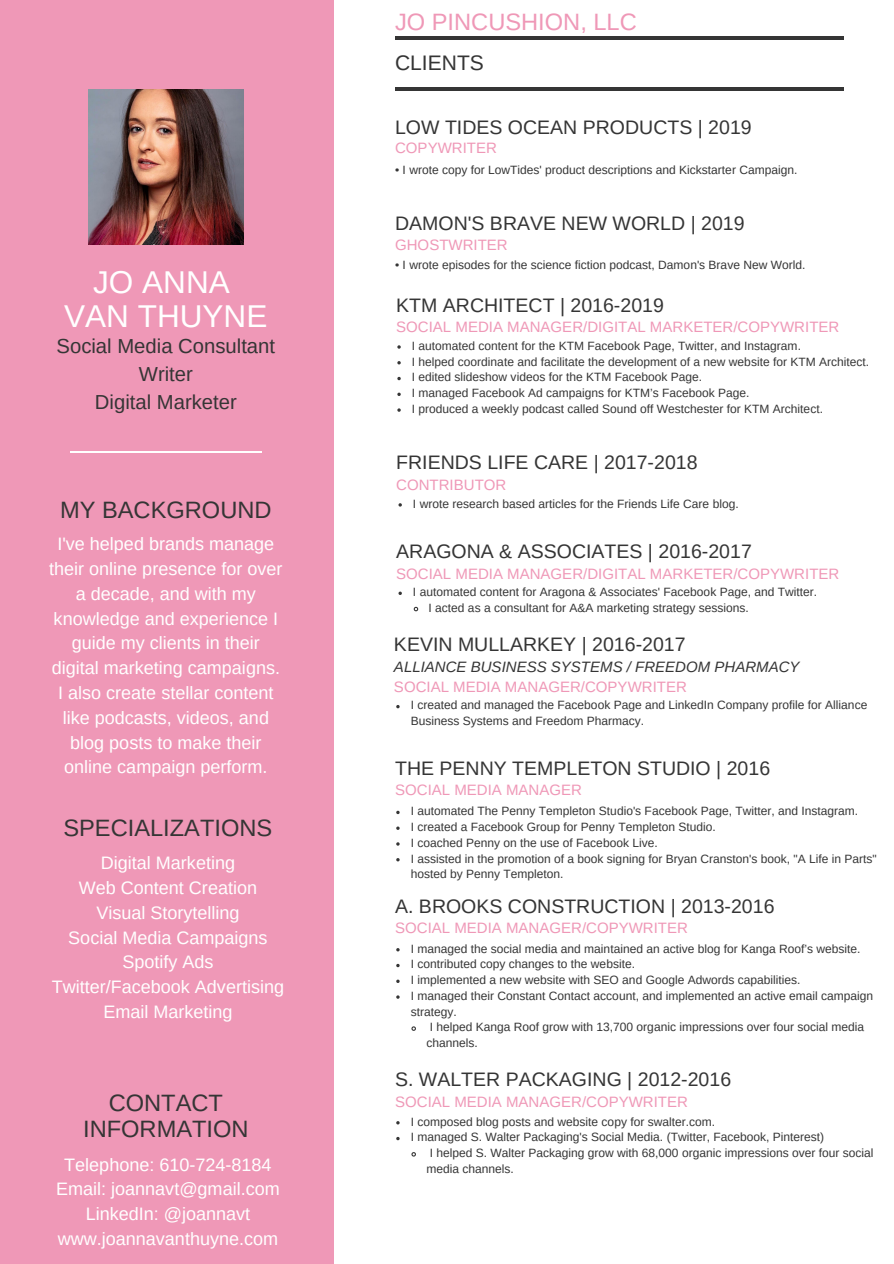
<style>
.page{position:relative;width:894px;height:1264px;background:#fff}
.page>*{position:absolute;margin:0;border:0;box-sizing:border-box;transform-origin:0 0}
.t1{font:31.5px/33.8px "Arimo";color:#fff;text-align:center}
.t2{font:23.7px/26px "Arimo";color:#353535;text-align:center}
.t3{font:23.7px "Arimo";color:#ef98b7}
.t4{font:21px "Arimo";color:#353535}
.t5{font:20.25px/28.2px "Arimo";color:#353535;text-align:center}
.t6{font:19.5px "Arimo";color:#353535}
.t7{font:18px/24.8px "Arimo";color:#fff;text-align:center}
.t8{font:15px "Arimo";color:#ef98b7}
.t9{font:italic 15px "Arimo";color:#353535}
.t10{font:12px/15.8px "Arimo";color:#353535}
</style>
<div class="page">
<div style="left:0;top:0;width:334px;height:1263px;background:#ef98b7"></div>
<hr style="left:70px;top:451px;width:22px;height:2px;background:#fff">
<hr style="left:240px;top:451px;width:21px;height:2px;background:#fff">
<hr style="left:92px;top:451px;width:148px;height:2px;background:#fff">
<hr style="left:395px;top:36px;width:448px;height:3px;background:#353535">
<img style="left:88px;top:89px;width:156px;height:156px">
<svg style="left:397px;top:345px;width:3px;height:4px"></svg>
<hr style="left:395px;top:87px;width:448px;height:3px;background:#353535">
<svg style="left:398px;top:591px;width:4px;height:4px"></svg>
<svg style="left:413px;top:606px;width:6px;height:6px"></svg>
<svg style="left:411px;top:1026px;width:5px;height:5px"></svg>
<svg style="left:411px;top:1152px;width:5px;height:5px"></svg>
<h1 class="t1" style="left:64px;top:265px;width:204px">JO ANNA<br>VAN THUYNE</h1>
<h3 class="t5" style="left:57px;top:332px;width:220px">Social Media Consultant<br>Writer<br>Digital Marketer</h3>
<h2 class="t2" style="left:60px;top:496px;width:213px">MY BACKGROUND</h2>
<p class="t7" style="left:49px;top:531px;width:235px">I've helped brands manage their online presence for over a decade, and with my knowledge and experience I guide my clients in their digital marketing campaigns.<br>I also create stellar content like podcasts, videos, and blog posts to make their online campaign perform.</p>
<h2 class="t2" style="left:63px;top:814px;width:210px">SPECIALIZATIONS</h2>
<h3 class="t7" style="left:52px;top:850px;width:234px">Digital Marketing<br>Web Content Creation<br>Visual Storytelling<br>Social Media Campaigns<br>Spotify Ads<br>Twitter/Facebook Advertising<br>Email Marketing</h3>
<h2 class="t2" style="left:83px;top:1089px;width:167px">CONTACT<br>INFORMATION</h2>
<h3 class="t7" style="left:56px;top:1151px;width:225px">Telephone: 610-724-8184<br>Email: joannavt@gmail.com<br>LinkedIn: @joannavt www.joannavanthuyne.com</h3>
<h2 class="t3" style="left:395px;top:9px;width:243px">JO PINCUSHION, LLC</h2>
<h3 class="t4" style="left:395px;top:51px;width:90px">CLIENTS</h3>
<h3 class="t6" style="left:395px;top:116px;width:358px">LOW TIDES OCEAN PRODUCTS | 2019</h3>
<p class="t8" style="left:395px;top:139px;width:103px">COPYWRITER</p>
<p class="t10" style="left:395px;top:162px;width:403px">• I wrote copy for LowTides' product descriptions and Kickstarter Campaign.</p>
<h3 class="t6" style="left:395px;top:212px;width:351px">DAMON'S BRAVE NEW WORLD | 2019</h3>
<p class="t8" style="left:395px;top:236px;width:114px">GHOSTWRITER</p>
<p class="t10" style="left:395px;top:256px;width:411px">• I wrote episodes for the science fiction podcast, Damon's Brave New World.</p>
<h3 class="t6" style="left:396px;top:295px;width:269px">KTM ARCHITECT | 2016-2019</h3>
<p class="t8" style="left:396px;top:319px;width:444px">SOCIAL MEDIA MANAGER/DIGITAL MARKETER/COPYWRITER</p>
<p class="t10" style="left:412px;top:338px;width:458px">I automated content for the KTM Facebook Page, Twitter, and Instagram.<br>I helped coordinate and facilitate the development of a new website for KTM Architect.<br>I edited slideshow videos for the KTM Facebook Page.<br>I managed Facebook Ad campaigns for KTM’s Facebook Page.<br>I produced a weekly podcast called Sound off Westchester for KTM Architect.</p>
<h3 class="t6" style="left:396px;top:451px;width:303px">FRIENDS LIFE CARE | 2017-2018</h3>
<p class="t8" style="left:396px;top:476px;width:112px">CONTRIBUTOR</p>
<p class="t10" style="left:413px;top:495px;width:327px">I wrote research based articles for the Friends Life Care blog.</p>
<h3 class="t6" style="left:396px;top:540px;width:357px">ARAGONA &amp; ASSOCIATES | 2016-2017</h3>
<p class="t8" style="left:396px;top:565px;width:444px">SOCIAL MEDIA MANAGER/DIGITAL MARKETER/COPYWRITER</p>
<p class="t10" style="left:428px;top:584px;width:390px;text-indent:-16px">I automated content for Aragona &amp; Associates' Facebook Page, and Twitter.<br>I acted as a consultant for A&amp;A marketing strategy sessions.</p>
<h3 class="t6" style="left:394px;top:633px;width:293px">KEVIN MULLARKEY | 2016-2017</h3>
<p class="t9" style="left:394px;top:658px;width:407px">ALLIANCE BUSINESS SYSTEMS / FREEDOM PHARMACY</p>
<p class="t8" style="left:394px;top:678px;width:294px">SOCIAL MEDIA MANAGER/COPYWRITER</p>
<p class="t10" style="left:410px;top:697px;width:458px">I created and managed the Facebook Page and LinkedIn Company profile for Alliance<br>Business Systems and Freedom Pharmacy.</p>
<h3 class="t6" style="left:395px;top:757px;width:376px">THE PENNY TEMPLETON STUDIO | 2016</h3>
<p class="t8" style="left:395px;top:781px;width:188px">SOCIAL MEDIA MANAGER</p>
<p class="t10" style="left:410px;top:803px;width:467px">I automated The Penny Templeton Studio's Facebook Page, Twitter, and Instagram.<br>I created a Facebook Group for Penny Templeton Studio.<br>I coached Penny on the use of Facebook Live.<br>I assisted in the promotion of a book signing for Bryan Cranston's book, "A Life in Parts" hosted by Penny Templeton.</p>
<h3 class="t6" style="left:395px;top:895px;width:381px">A. BROOKS CONSTRUCTION | 2013-2016</h3>
<p class="t8" style="left:395px;top:919px;width:294px">SOCIAL MEDIA MANAGER/COPYWRITER</p>
<p class="t10" style="left:410px;top:940px;width:464px">I managed the social media and maintained an active blog for Kanga Roof’s website.<br>I contributed copy changes to the website.<br>I implemented a new website with SEO and Google Adwords capabilities.<br>I managed their Constant Contact account, and implemented an active email campaign strategy.</p>
<p class="t10" style="left:426px;top:1019px;width:439px">I helped Kanga Roof grow with 13,700 organic impressions over four social media channels.</p>
<h3 class="t6" style="left:395px;top:1068px;width:337px">S. WALTER PACKAGING | 2012-2016</h3>
<p class="t8" style="left:395px;top:1093px;width:294px">SOCIAL MEDIA MANAGER/COPYWRITER</p>
<p class="t10" style="left:410px;top:1113px;width:306px">I composed blog posts and website copy for swalter.com.</p>
<p class="t10" style="left:410px;top:1129px;width:415px">I managed S. Walter Packaging's Social Media. (Twitter, Facebook, Pinterest)</p>
<p class="t10" style="left:429px;top:1145px;width:445px">I helped S. Walter Packaging grow with 68,000 organic impressions over four social</p>
<p class="t10" style="left:426px;top:1160px;width:89px">media channels.</p>
</div>
